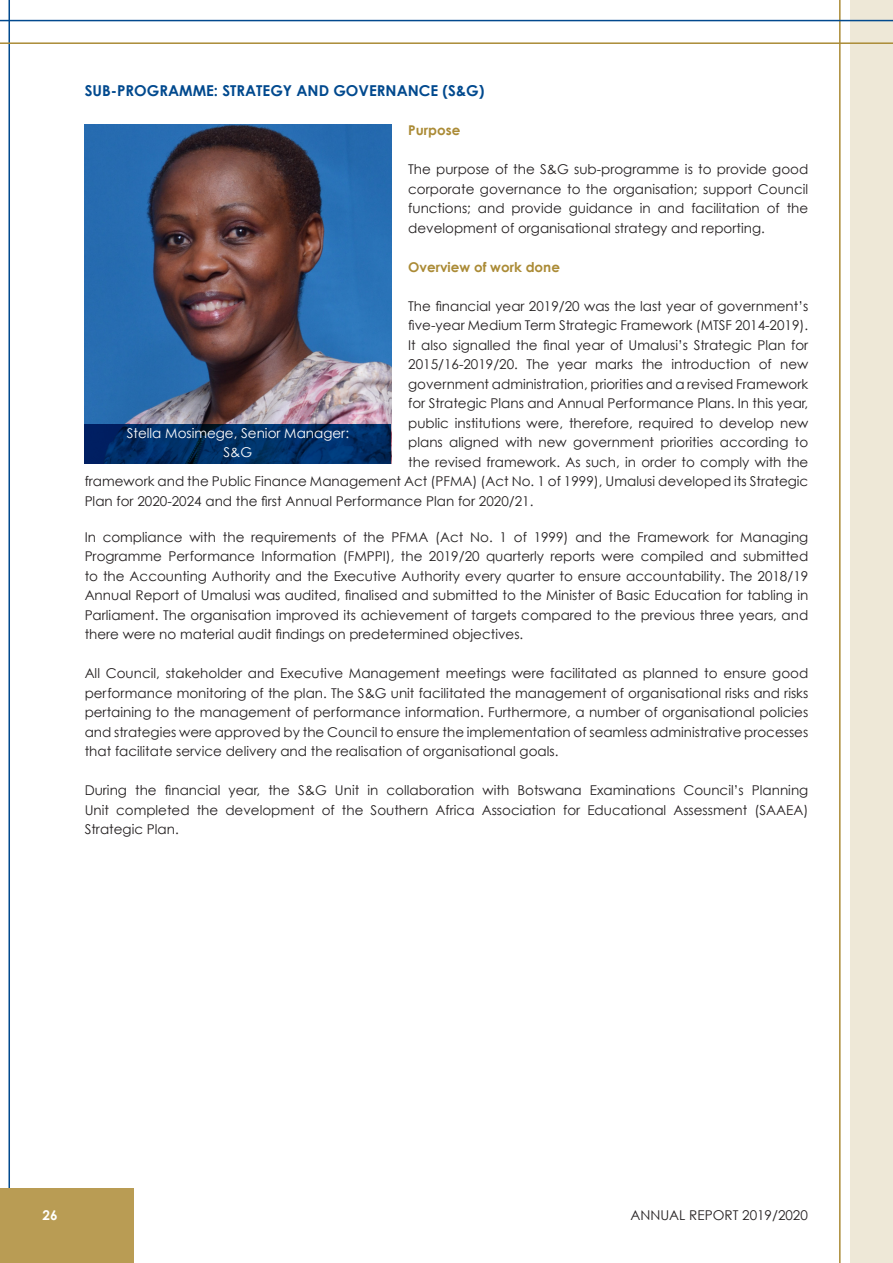
<style>
.page{position:relative;width:893px;height:1263px;background:#fff}
.page>*{position:absolute;margin:0;border:0;box-sizing:border-box;transform-origin:0 0}
.t1{font:700 15px "Century Gothic";color:#01498e}
.t2{font:13.5px/19.5px "Century Gothic";color:#231f20;text-align:justify}
.t3{font:13.5px/19.5px "Century Gothic";color:#fff;text-align:center}
.t4{font:700 13.5px "Century Gothic";color:#ab8b36}
.t5{font:700 13.5px "Century Gothic";color:#fff}
</style>
<div class="page">
<hr style="left:9px;top:0;width:1px;height:1263px;background:#01498e">
<div style="left:0;top:1188px;width:134px;height:75px;background:#b99c54"></div>
<div style="left:850px;top:0;width:43px;height:1263px;background:#eee8d7"></div>
<hr style="left:839px;top:0;width:2px;height:1263px;background:#ab8b36">
<hr style="left:0;top:42px;width:893px;height:2px;background:#ab8b36">
<hr style="left:0;top:20px;width:893px;height:1px;background:#01498e">
<img style="left:85px;top:125px;width:306px;height:299px">
<svg style="left:85px;top:424px;width:306px;height:39px;background:#002c64"></svg>
<p class="t1" style="left:85px;top:81px;width:401px">SUB-PROGRAMME: STRATEGY AND GOVERNANCE (S&amp;G)</p>
<p class="t4" style="left:408px;top:122px;width:54px">Purpose</p>
<p class="t2" style="left:408px;top:159px;width:402px">The purpose of the S&amp;G sub-programme is to provide good corporate governance to the organisation; support Council functions; and provide guidance in and facilitation of the development of organisational strategy and reporting.</p>
<p class="t4" style="left:408px;top:258px;width:153px">Overview of work done</p>
<p class="t2" style="left:408px;top:296px;width:402px">The fi nancial year 2019/20 was the last year of government’s</p>
<p class="t2" style="left:408px;top:315px;width:402px">five-year Medium Term Strategic Framework (MTSF 2014-2019).</p>
<p class="t2" style="left:408px;top:335px;width:402px">It also signalled the final year of Umalusi’s Strategic Plan for</p>
<p class="t2" style="left:408px;top:354px;width:402px">2015/16-2019/20. The year marks the introduction of new</p>
<p class="t2" style="left:408px;top:374px;width:402px">government administration, priorities and a revised Framework</p>
<p class="t2" style="left:408px;top:393px;width:402px">for Strategic Plans and Annual Performance Plans. In this year,</p>
<p class="t2" style="left:408px;top:413px;width:402px">public institutions were, therefore, required to develop new</p>
<p class="t2" style="left:408px;top:432px;width:402px">plans aligned with new government priorities according to</p>
<p class="t2" style="left:408px;top:452px;width:402px">the revised framework. As such, in order to comply with the</p>
<p class="t2" style="left:85px;top:471px;width:725px">framework and the Public Finance Management Act (PFMA) (Act No. 1 of 1999), Umalusi developed its Strategic</p>
<p class="t2" style="left:85px;top:491px;width:450px">Plan for 2020-2024 and the first Annual Performance Plan for 2020/21.</p>
<p class="t2" style="left:85px;top:527px;width:725px">In compliance with the requirements of the PFMA (Act No. 1 of 1999) and the Framework for Managing Programme Performance Information (FMPPI), the 2019/20 quarterly reports were compiled and submitted to the Accounting Authority and the Executive Authority every quarter to ensure accountability. The 2018/19<br>Annual Report of Umalusi was audited, fi nalised and submitted to the Minister of Basic Education for tabling in Parliament. The organisation improved its achievement of targets compared to the previous three years, and there were no material audit fi ndings on predetermined objectives.</p>
<p class="t2" style="left:85px;top:663px;width:725px">All Council, stakeholder and Executive Management meetings were facilitated as planned to ensure good performance monitoring of the plan. The S&amp;G unit facilitated the management of organisational risks and risks pertaining to the management of performance information. Furthermore, a number of organisational policies and strategies were approved by the Council to ensure the implementation of seamless administrative processes that facilitate service delivery and the realisation of organisational goals.</p>
<p class="t2" style="left:85px;top:780px;width:725px">During the financial year, the S&amp;G Unit in collaboration with Botswana Examinations Council’s Planning Unit completed the development of the Southern Africa Association for Educational Assessment (SAAEA)<br>Strategic Plan.</p>
<p class="t3" style="left:127px;top:423px;width:224px">Stella Mosimege, Senior Manager:<br>S&amp;G</p>
<p class="t5" style="left:43px;top:1206px;width:17px">26</p>
<p class="t2" style="left:630px;top:1205px;width:179px">ANNUAL REPORT 2019/2020</p>
</div>
